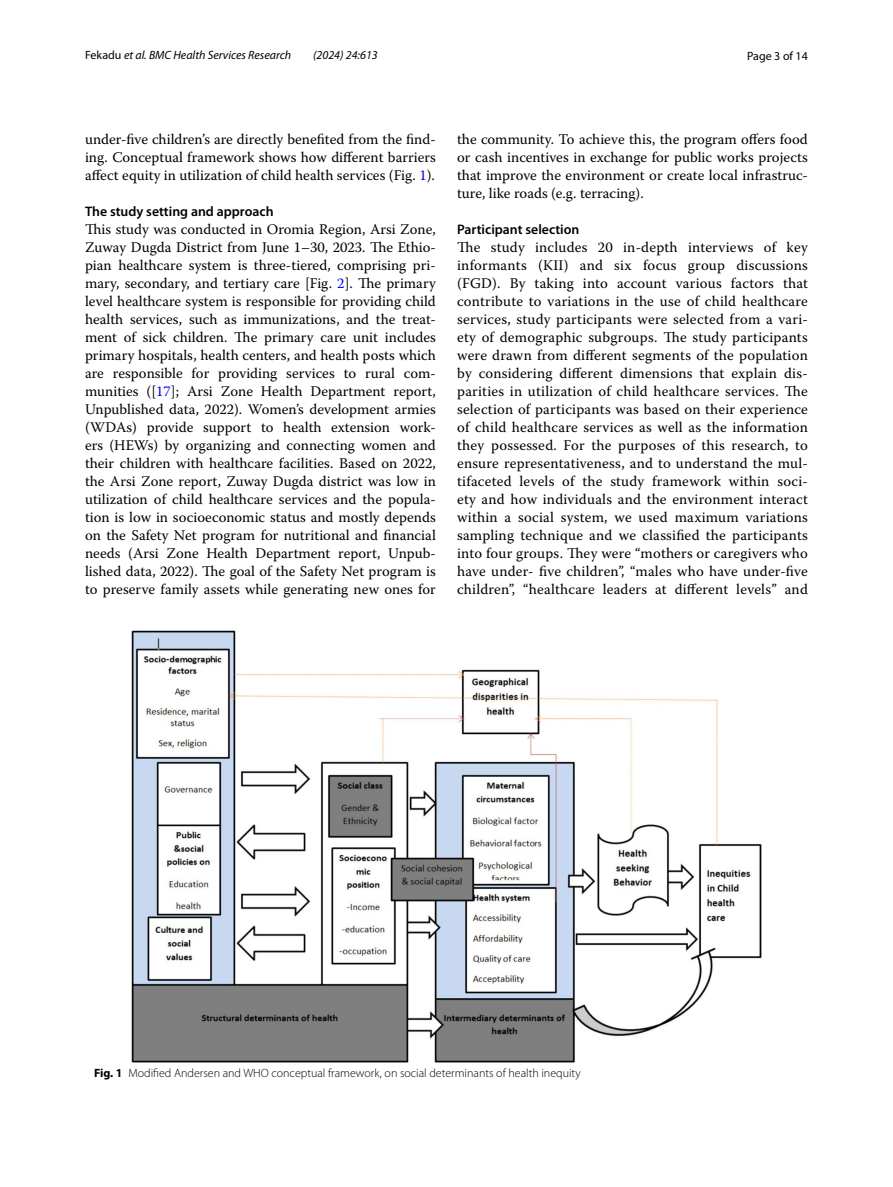
<style>
.page{position:relative;width:893px;height:1187px;background:#fff}
.page>*{position:absolute;margin:0;border:0;box-sizing:border-box;transform-origin:0 0}
.t1{font:14.7px/18px "Warnock Pro";color:#000;text-align:justify}
.t2{font:600 13.8px "Myriad Pro";color:#000}
.t3{font:300 12px "Myriad Pro";color:#000}
.t4{font:italic 12px "Myriad Pro";color:#000}
.t5{font:12px "Myriad Pro";color:#000}
.s1{font-style:normal}
.s2{color:#00f}
.s3{font-weight:700}
</style>
<div class="page">
<img style="left:132px;top:630px;width:629px;height:432px">
<p class="t4" style="left:85px;top:48px;width:208px"><span class="s1">Fekadu</span> et al. BMC Health Services Research</p>
<p class="t4" style="left:313px;top:48px;width:66px">(2024) 24:613</p>
<p class="t5" style="left:747px;top:48px;width:62px">Page 3 of 14</p>
<p class="t1" style="left:85px;top:130px;width:352px">under-five children’s are directly benefited from the find&shy;ing. Conceptual framework shows how different barriers affect equity in utilization of child health services (Fig. <span class="s2">1</span>).</p>
<p class="t2" style="left:85px;top:202px;width:190px">The study setting and approach</p>
<p class="t1" style="left:85px;top:220px;width:352px">This study was conducted in Oromia Region, Arsi Zone, Zuway Dugda District from June 1–30, 2023. The Ethio&shy;pian healthcare system is three-tiered, comprising pri&shy;mary, secondary, and tertiary care [Fig. <span class="s2">2</span>]. The primary level healthcare system is responsible for providing child health services, such as immunizations, and the treat&shy;ment of sick children. The primary care unit includes primary hospitals, health centers, and health posts which are responsible for providing services to rural com&shy;munities ([<span class="s2">17</span>]; Arsi Zone Health Department report, Unpublished data, 2022). Women’s development armies (WDAs) provide support to health extension work&shy;ers (HEWs) by organizing and connecting women and their children with healthcare facilities. Based on 2022, the Arsi Zone report, Zuway Dugda district was low in utilization of child healthcare services and the popula&shy;tion is low in socioeconomic status and mostly depends on the Safety Net program for nutritional and financial needs (Arsi Zone Health Department report, Unpub&shy;lished data, 2022). The goal of the Safety Net program is to preserve family assets while generating new ones for</p>
<p class="t1" style="left:457px;top:130px;width:352px">the community. To achieve this, the program offers food or cash incentives in exchange for public works projects that improve the environment or create local infrastruc&shy;ture, like roads (e.g. terracing).</p>
<p class="t2" style="left:457px;top:220px;width:124px">Participant selection</p>
<p class="t1" style="left:457px;top:238px;width:352px">The study includes 20 in-depth interviews of key informants (KII) and six focus group discussions (FGD). By taking into account various factors that contribute to variations in the use of child healthcare services, study participants were selected from a vari&shy;ety of demographic subgroups. The study participants were drawn from different segments of the population by considering different dimensions that explain dis&shy;parities in utilization of child healthcare services. The selection of participants was based on their experience of child healthcare services as well as the information they possessed. For the purposes of this research, to ensure representativeness, and to understand the mul&shy;tifaceted levels of the study framework within soci&shy;ety and how individuals and the environment interact within a social system, we used maximum variations sampling technique and we classified the participants into four groups. They were “mothers or caregivers who have under- five children”, “males who have under-five children”, “healthcare leaders at different levels” and</p>
<p class="t3" style="left:94px;top:1066px;width:488px"><span class="s3">Fig. 1</span> Modified Andersen and WHO conceptual framework, on social determinants of health inequity</p>
</div>
